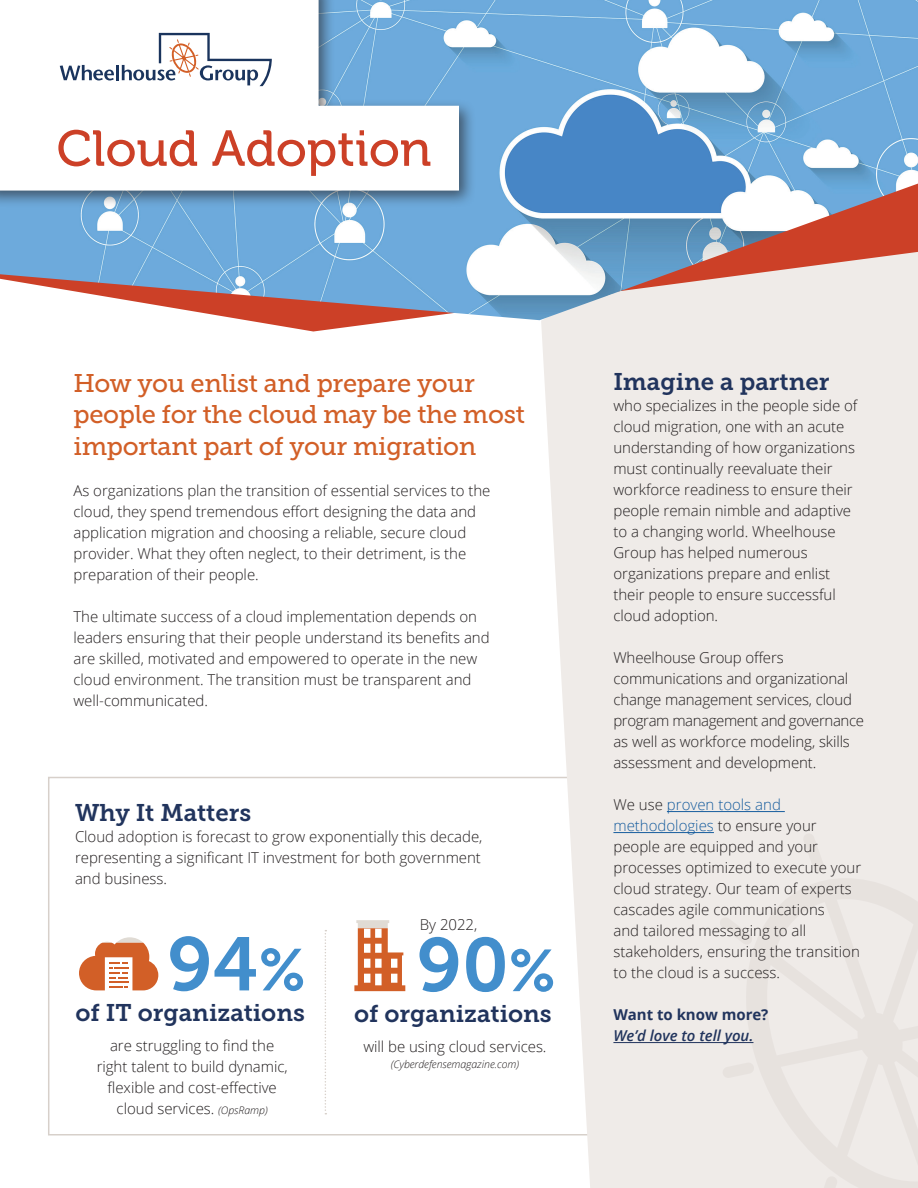
<style>
.page{position:relative;width:918px;height:1188px;background:#fff}
.page>*{position:absolute;margin:0;border:0;box-sizing:border-box;transform-origin:0 0}
.t1{font:75.3px "Museo Slab 700";color:#428ecc}
.t2{font:50.4px "Museo 500";color:#cc4027}
.t3{font:25.5px/31.5px "Museo Slab 500";letter-spacing:-.01em;color:#d25f27}
.t4{font:24px "Museo Slab 700";color:#21345d}
.t5{font:300 15px/21px "Open Sans";color:#231f20}
.t6{font:italic 600 15px "Open Sans";color:#21345d}
.t7{font:700 15px "Open Sans";color:#21345d}
.t8{font:italic 300 10.5px "Open Sans";color:#231f20}
.s1{font-size:58.8px}
.s2{font-style:italic;font-size:10.5px}
.s3{color:#175d9e}
</style>
<div class="page">
<div style="left:48px;top:777px;width:554px;height:359px;border:2px solid #d7d0ca"></div>
<svg style="left:541px;top:332px;width:377px;height:856px;fill:#efebe8"></svg>
<svg style="left:245px;top:320px;width:673px;height:12px;fill:#efebe8"></svg>
<img style="left:0;top:0;width:918px;height:320px">
<svg style="left:740px;top:878px;width:178px;height:310px;fill:#efebe8"></svg>
<svg style="left:803px;top:833px;width:22px;height:39px"></svg>
<svg style="left:722px;top:1062px;width:33px;height:16px"></svg>
<svg style="left:818px;top:1176px;width:20px;height:12px"></svg>
<svg style="left:719px;top:917px;width:34px;height:28px"></svg>
<hr style="left:667px;top:811px;width:118px;height:1px;background:#175d9e">
<hr style="left:613px;top:832px;width:101px;height:1px;background:#175d9e">
<hr style="left:613px;top:1042px;width:140px;height:1px;background:#21345d">
<div style="left:0;top:0;width:476px;height:208px;background:#231f20;opacity:.6"></div>
<svg style="left:0;top:0;width:459px;height:191px"></svg>
<svg style="left:325px;top:930px;width:1px;height:184px"></svg>
<svg style="left:79px;top:937px;width:79px;height:53px"></svg>
<svg style="left:354px;top:920px;width:51px;height:71px"></svg>
<svg style="left:60px;top:65px;width:54px;height:15px"></svg>
<hr style="left:116px;top:65px;width:3px;height:15px;background:#1a345d">
<svg style="left:122px;top:33px;width:150px;height:53px"></svg>
<h2 class="t2" style="left:57px;top:121px;width:376px">Cloud Adoption</h2>
<h3 class="t3" style="left:74px;top:367px;width:453px">How you enlist and prepare your people for the cloud may be the most important part of your migration</h3>
<p class="t5" style="left:74px;top:479px;width:419px">As organizations plan the transition of essential services to the cloud, they spend tremendous effort designing the data and application migration and choosing a reliable, secure cloud provider. What they often neglect, to their detriment, is the preparation of their people.</p>
<p class="t5" style="left:74px;top:605px;width:418px">The ultimate success of a cloud implementation depends on leaders ensuring that their people understand its benefits and are skilled, motivated and empowered to operate in the new cloud environment. The transition must be transparent and well-communicated.</p>
<h3 class="t4" style="left:75px;top:799px;width:178px">Why It Matters</h3>
<p class="t5" style="left:75px;top:826px;width:409px;text-align:justify">Cloud adoption is forecast to grow exponentially this decade, representing a significant IT investment for both government and business.</p>
<h1 class="t1" style="left:167px;top:922px;width:140px">94<span class="s1">%</span></h1>
<h3 class="t4" style="left:75px;top:1000px;width:231px">of IT organizations</h3>
<p class="t5" style="left:97px;top:1035px;width:193px;text-align:center">are struggling to find the right talent to build dynamic, flexible and cost-effective cloud services. <span class="s2">(OpsRamp)</span></p>
<p class="t5" style="left:420px;top:914px;width:59px">By 2022,</p>
<h1 class="t1" style="left:417px;top:922px;width:140px">90<span class="s1">%</span></h1>
<h3 class="t4" style="left:354px;top:1000px;width:199px">of organizations</h3>
<p class="t5" style="left:363px;top:1036px;width:185px">will be using cloud services.</p>
<p class="t8" style="left:391px;top:1057px;width:130px">(Cyberdefensemagazine.com)</p>
<h3 class="t4" style="left:613px;top:369px;width:218px">Imagine a partner</h3>
<p class="t5" style="left:613px;top:395px;width:246px">who specializes in the people side of cloud migration, one with an acute understanding of how organizations must continually reevaluate their workforce readiness to ensure their people remain nimble and adaptive to a changing world. Wheelhouse<br>Group has helped numerous organizations prepare and enlist their people to ensure successful cloud adoption.</p>
<p class="t5" style="left:613px;top:647px;width:252px">Wheelhouse Group offers communications and organizational change management services, cloud program management and governance as well as workforce modeling, skills assessment and development.</p>
<p class="t5" style="left:613px;top:794px;width:249px">We use <span class="s3">proven tools and methodologies</span> to ensure your people are equipped and your processes optimized to execute your cloud strategy. Our team of experts cascades agile communications<br>and tailored messaging to all stakeholders, ensuring the transition to the cloud is a success.</p>
<p class="t7" style="left:613px;top:1004px;width:157px">Want to know more?</p>
<p class="t6" style="left:613px;top:1026px;width:142px">We’d love to tell you.</p>
</div>
